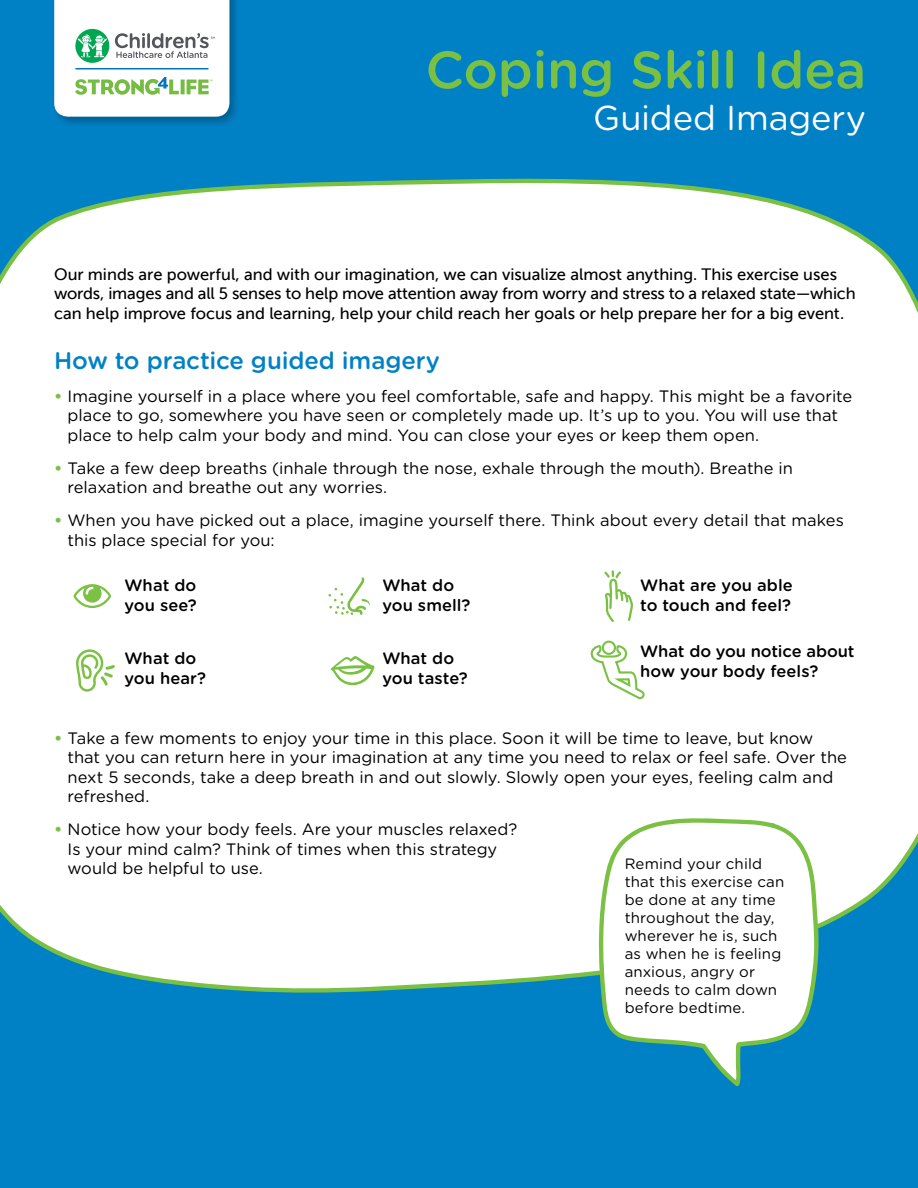
<style>
.page{position:relative;width:918px;height:1188px;background:#0081c6}
.page>*{position:absolute;margin:0;border:0;box-sizing:border-box;transform-origin:0 0}
.t1{font:500 52.5px "Gotham Rounded";letter-spacing:-.01em;color:#7ac143}
.t2{font:34.5px "Gotham Rounded";letter-spacing:-.005em;color:#fff}
.t3{font:500 24px "Gotham Rounded";letter-spacing:-.005em;color:#0081c6}
.t4{font:16.5px/19.5px "Gotham Rounded";color:#000}
.t5{font:16.5px/19.5px "Museo Sans 500";letter-spacing:-.005em;color:#000}
.t6{font:500 16.5px/19.5px "Gotham Rounded";color:#000}
.t7{font:15px/18px "Gotham Rounded";letter-spacing:.01em;color:#000}
.s1{font-weight:700;color:#7ac143}
</style>
<div class="page">
<div style="left:0;top:178px;width:918px;height:815px;background:#fff"></div>
<div style="left:52px;top:0;width:189px;height:128px;background:#000;opacity:.25"></div>
<svg style="left:54px;top:0;width:175px;height:117px;background:#e3efe8"></svg>
<svg style="left:74px;top:584px;width:37px;height:24px"></svg>
<svg style="left:76px;top:649px;width:39px;height:43px;background:#d7ecc7"></svg>
<svg style="left:328px;top:577px;width:42px;height:38px;background:#eaf5e2"></svg>
<svg style="left:604px;top:570px;width:29px;height:52px;background:#dff0d2"></svg>
<svg style="left:589px;top:639px;width:57px;height:61px;background:#eaf5e2"></svg>
<div style="left:602px;top:641px;width:14px;height:14px;border:2px solid #7ac143;border-radius:50%"></div>
<div style="left:506px;top:757px;width:61px;height:84px;background:#fff"></div>
<svg style="left:599px;top:818px;width:220px;height:268px;fill:#fff"></svg>
<svg style="left:331px;top:656px;width:44px;height:30px"></svg>
<h1 class="t1" style="left:425px;top:32px;width:442px">Coping Skill Idea</h1>
<h2 class="t2" style="left:593px;top:94px;width:274px">Guided Imagery</h2>
<p class="t5" style="left:54px;top:265px;width:803px">Our minds are powerful, and with our imagination, we can visualize almost anything. This exercise uses words, images and all 5 senses to help move attention away from worry and stress to a relaxed state—which can help improve focus and learning, help your child reach her goals or help prepare her for a big event.</p>
<h3 class="t3" style="left:54px;top:343px;width:387px">How to practice guided imagery</h3>
<p class="t4" style="left:67px;top:385px;width:786px;text-indent:-13px"><span class="s1">•</span> Imagine yourself in a place where you feel comfortable, safe and happy. This might be a favorite place to go, somewhere you have seen or completely made up. It’s up to you. You will use that place to help calm your body and mind. You can close your eyes or keep them open.</p>
<p class="t4" style="left:67px;top:457px;width:727px;text-indent:-13px"><span class="s1">•</span> Take a few deep breaths (inhale through the nose, exhale through the mouth). Breathe in relaxation and breathe out any worries.</p>
<p class="t4" style="left:67px;top:510px;width:778px;text-indent:-13px"><span class="s1">•</span> When you have picked out a place, imagine yourself there. Think about every detail that makes this place special for you:</p>
<p class="t6" style="left:124px;top:575px;width:74px">What do you see?</p>
<p class="t6" style="left:124px;top:648px;width:83px">What do you hear?</p>
<p class="t6" style="left:382px;top:575px;width:90px">What do you smell?</p>
<p class="t6" style="left:382px;top:648px;width:87px">What do you taste?</p>
<p class="t6" style="left:640px;top:575px;width:154px">What are you able to touch and feel?</p>
<p class="t6" style="left:640px;top:641px;width:216px">What do you notice about how your body feels?</p>
<p class="t4" style="left:67px;top:727px;width:781px;text-indent:-13px"><span class="s1">•</span> Take a few moments to enjoy your time in this place. Soon it will be time to leave, but know that you can return here in your imagination at any time you need to relax or feel safe. Over the next 5 seconds, take a deep breath in and out slowly. Slowly open your eyes, feeling calm and refreshed.</p>
<p class="t4" style="left:67px;top:819px;width:451px;text-indent:-13px"><span class="s1">•</span> Notice how your body feels. Are your muscles relaxed?<br>Is your mind calm? Think of times when this strategy would be helpful to use.</p>
<p class="t7" style="left:625px;top:854px;width:161px">Remind your child that this exercise can be done at any time throughout the day, wherever he is, such as when he is feeling anxious, angry or needs to calm down before bedtime.</p>
</div>
